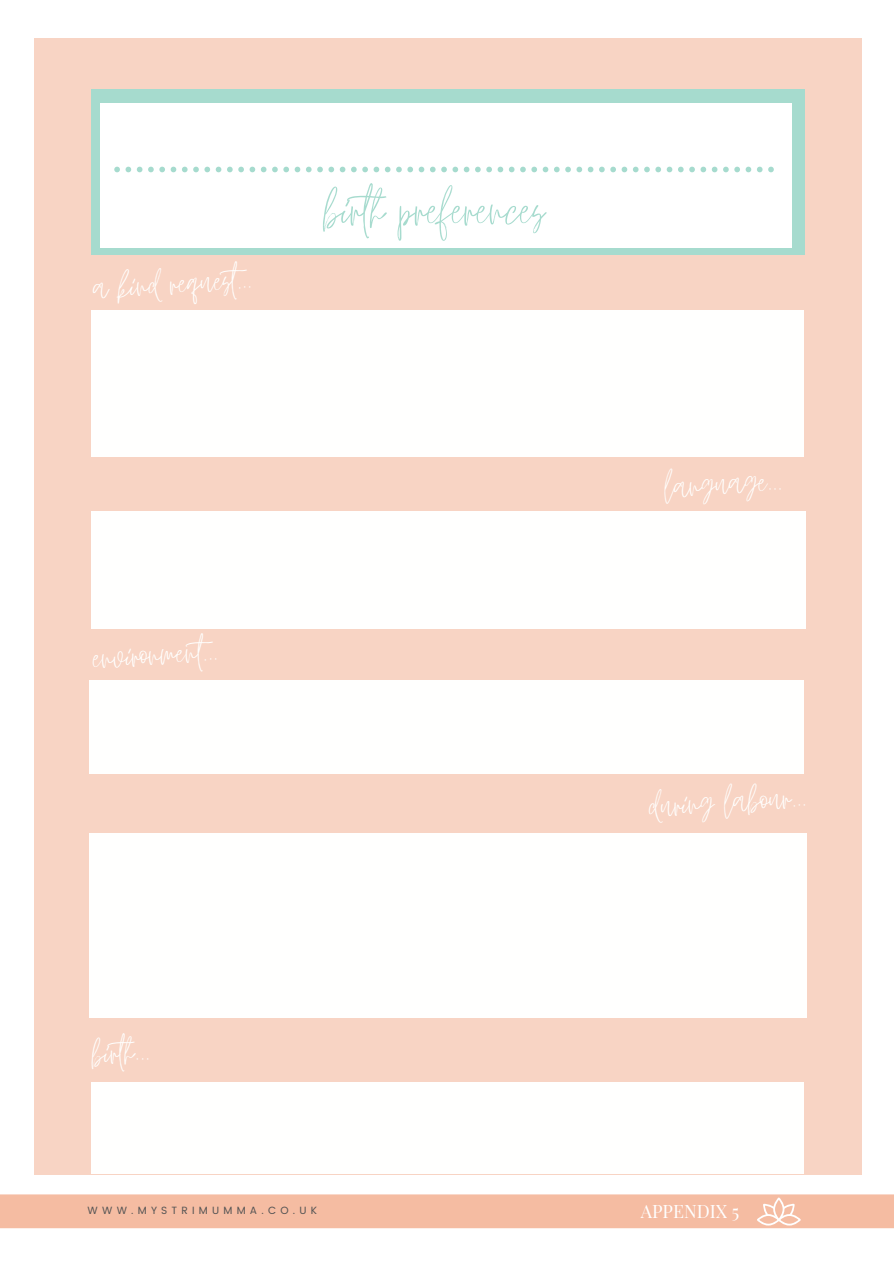
<style>
.page{position:relative;width:894px;height:1264px;background:#fff}
.page>*{position:absolute;margin:0;border:0;box-sizing:border-box;transform-origin:0 0}
.t1{font:54px "Shadow";color:#a6dbce}
.t2{font:37.5px "Shadow";color:#fffffe}
.t3{font:18px "Playfair Display";color:#fff}
.t4{font:10.5px "Poppins";letter-spacing:.4em;color:#545454}
</style>
<div class="page">
<div style="left:35px;top:38px;width:826px;height:1136px;background:#f8d4c4"></div>
<div style="left:92px;top:310px;width:711px;height:146px;background:#fffffe"></div>
<div style="left:92px;top:1082px;width:711px;height:91px;background:#fffffe"></div>
<div style="left:89px;top:833px;width:718px;height:185px;background:#fffffe"></div>
<div style="left:92px;top:511px;width:713px;height:117px;background:#fffffe"></div>
<div style="left:89px;top:680px;width:714px;height:93px;background:#fffffe"></div>
<div style="left:92px;top:89px;width:712px;height:166px;background:#a6dbce"></div>
<div style="left:100px;top:103px;width:691px;height:144px;background:#fff"></div>
<svg style="left:114px;top:167px;width:659px;height:5px"></svg>
<div style="left:0;top:1194px;width:893px;height:34px;background:#f5bca2"></div>
<svg style="left:757px;top:1197px;width:43px;height:28px"></svg>
<p class="t2" style="left:91px;top:257px;width:161px;rotate:-3deg">a kind request...</p>
<h1 class="t1" style="left:325px;top:166px;width:221px">birth preferences</h1>
<p class="t2" style="left:91px;top:627px;width:127px;rotate:-3deg">environment...</p>
<p class="t2" style="left:91px;top:1022px;width:58px;rotate:-3deg">birth...</p>
<p class="t2" style="left:663px;top:456px;width:119px;rotate:-3deg">language...</p>
<p class="t2" style="left:647px;top:775px;width:159px;rotate:-3deg">during labour...</p>
<p class="t4" style="left:88px;top:1204px;width:231px">WWW.MYSTRIMUMMA.CO.UK</p>
<p class="t3" style="left:640px;top:1198px;width:100px">APPENDIX 5</p>
</div>
